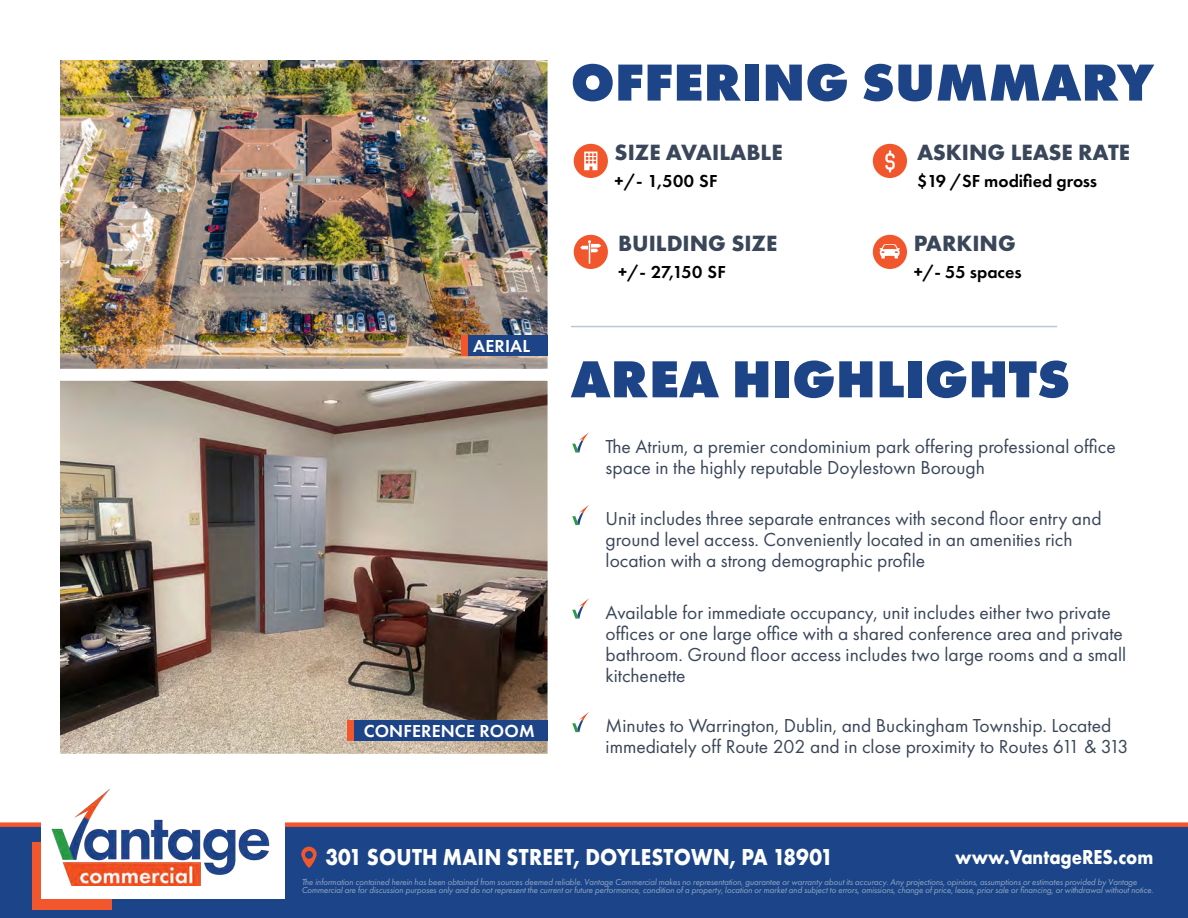
<style>
.page{position:relative;width:1188px;height:918px;background:#fff}
.page>*{position:absolute;margin:0;border:0;box-sizing:border-box;transform-origin:0 0}
.t1{font:800 54px "Futura PT";color:#1e4488}
.t2{font:700 24px "Futura PT";letter-spacing:.01em;color:#fff;scale:.88 1}
.t3{font:700 22.95px "Futura PT";color:#3a4659}
.t4{font:700 21px "Futura PT";color:#fff;scale:.87 1}
.t5{font:19.5px/21px "Futura PT";color:#3a4659}
.t6{font:600 18px "Futura PT";color:#000}
.t7{font:600 18px "Futura PT";letter-spacing:.01em;color:#fff}
.t8{font:italic 9px/7.5px "Futura PT";letter-spacing:-.01em;color:#bdc6d3}
</style>
<div class="page">
<hr style="left:571px;top:326px;width:486px;height:1px;background:#bdc6d3">
<svg style="left:572px;top:432px;width:17px;height:21px"></svg>
<svg style="left:572px;top:712px;width:17px;height:20px"></svg>
<svg style="left:572px;top:598px;width:17px;height:21px"></svg>
<svg style="left:572px;top:505px;width:17px;height:20px"></svg>
<img style="left:61px;top:61px;width:486px;height:307px">
<div style="left:54px;top:54px;width:500px;height:321px;border:6px solid #fff"></div>
<img style="left:61px;top:382px;width:486px;height:371px">
<div style="left:54px;top:375px;width:500px;height:385px;border:6px solid #fff"></div>
<div style="left:354px;top:721px;width:194px;height:20px;background:#1e4488"></div>
<div style="left:347px;top:721px;width:7px;height:20px;background:#f1562c"></div>
<div style="left:468px;top:336px;width:80px;height:20px;background:#1e4488"></div>
<div style="left:461px;top:336px;width:7px;height:20px;background:#f1562c"></div>
<div style="left:574px;top:144px;width:34px;height:34px;background:#f1562c;border-radius:50%"></div>
<svg style="left:584px;top:152px;width:13px;height:18px"></svg>
<div style="left:873px;top:144px;width:34px;height:34px;background:#f1562c;border-radius:50%"></div>
<div style="left:873px;top:235px;width:34px;height:34px;background:#f1562c;border-radius:50%"></div>
<svg style="left:880px;top:244px;width:20px;height:15px"></svg>
<div style="left:574px;top:235px;width:34px;height:34px;background:#f1562c;border-radius:50%"></div>
<svg style="left:580px;top:240px;width:21px;height:24px"></svg>
<svg style="left:885px;top:150px;width:10px;height:23px"></svg>
<div style="left:0;top:822px;width:1188px;height:96px;background:#1b4588"></div>
<div style="left:32px;top:842px;width:80px;height:67px;background:#f1562c"></div>
<div style="left:42px;top:784px;width:243px;height:115px;background:#fff"></div>
<img style="left:41px;top:788px;width:229px;height:98px">
<svg style="left:301px;top:847px;width:16px;height:21px"></svg>
<div style="left:305px;top:851px;width:8px;height:8px;background:#1b4588;border-radius:50%"></div>
<h1 class="t1" style="left:571px;top:48px;width:585px">OFFERING SUMMARY</h1>
<p class="t7" style="left:473px;top:335px;width:59px">AERIAL</p>
<p class="t7" style="left:364px;top:720px;width:172px">CONFERENCE ROOM</p>
<p class="t3" style="left:615px;top:138px;width:170px">SIZE AVAILABLE</p>
<p class="t6" style="left:615px;top:170px;width:105px">+/- 1,500 SF</p>
<p class="t3" style="left:618px;top:229px;width:161px">BUILDING SIZE</p>
<p class="t6" style="left:618px;top:261px;width:110px">+/- 27,150 SF</p>
<p class="t3" style="left:917px;top:138px;width:214px">ASKING LEASE RATE</p>
<p class="t6" style="left:917px;top:170px;width:182px">$19 /SF modified gross</p>
<p class="t3" style="left:914px;top:229px;width:104px">PARKING</p>
<p class="t6" style="left:914px;top:261px;width:110px">+/- 55 spaces</p>
<h1 class="t1" style="left:571px;top:345px;width:501px">AREA HIGHLIGHTS</h1>
<p class="t5" style="left:606px;top:435px;width:512px">The Atrium, a premier condominium park offering professional office space in the highly reputable Doylestown Borough</p>
<p class="t5" style="left:606px;top:508px;width:497px">Unit includes three separate entrances with second floor entry and ground level access. Conveniently located in an amenities rich location with a strong demographic profile</p>
<p class="t5" style="left:606px;top:602px;width:522px">Available for immediate occupancy, unit includes either two private offices or one large office with a shared conference area and private bathroom. Ground floor access includes two large rooms and a small kitchenette</p>
<p class="t5" style="left:606px;top:715px;width:524px">Minutes to Warrington, Dublin, and Buckingham Township. Located immediately off Route 202 and in close proximity to Routes 611 &amp; 313</p>
<p class="t2" style="left:325px;top:841px;width:579px">301 SOUTH MAIN STREET, DOYLESTOWN, PA 18901</p>
<p class="t8" style="left:301px;top:878px;width:854px">The information contained herein has been obtained from sources deemed reliable. Vantage Commercial makes no representation, guarantee or warranty about its accuracy. Any projections, opinions, assumptions or estimates provided by Vantage<br>Commercial are for discussion purposes only and do not represent the current or future performance, condition of a property, location or market and subject to errors, omissions, change of price, lease, prior sale or financing, or withdrawal without notice.</p>
<p class="t4" style="left:955px;top:844px;width:229px">www.VantageRES.com</p>
</div>
